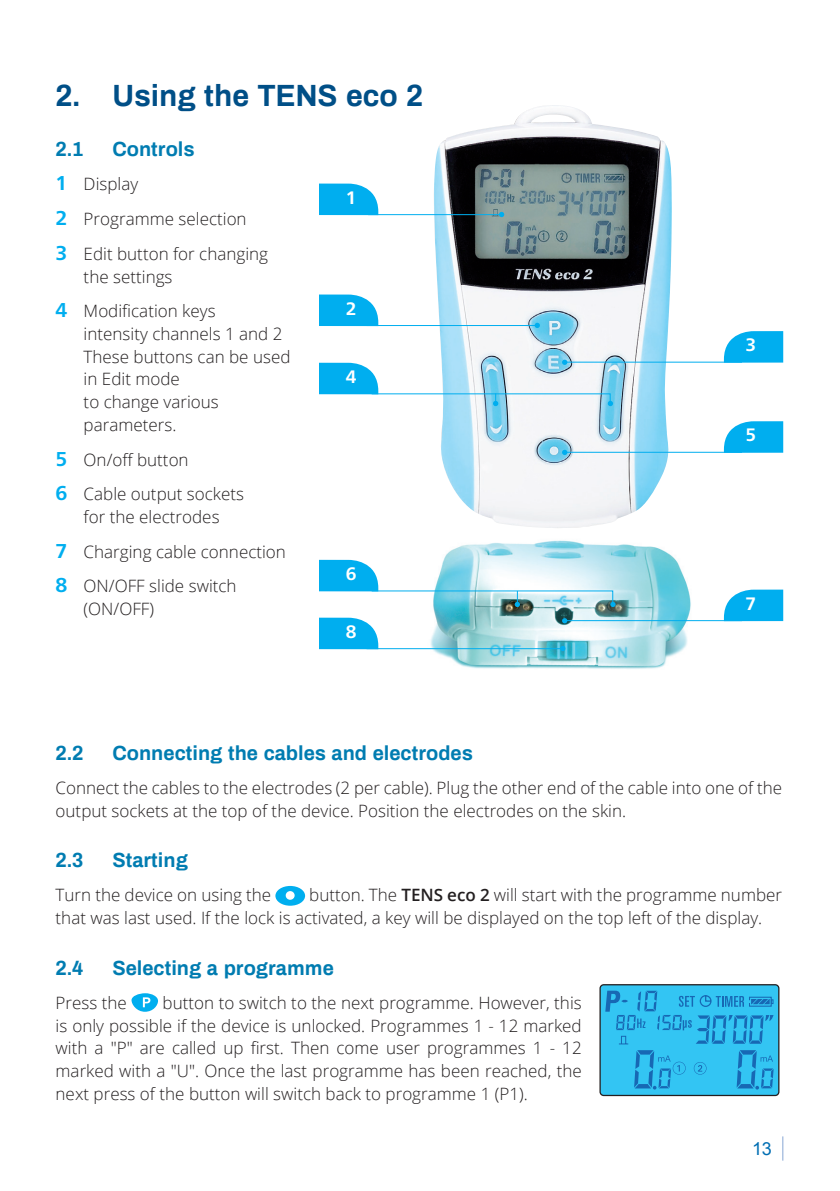
<style>
.page{position:relative;width:840px;height:1191px;background:#fff}
.page>*{position:absolute;margin:0;border:0;box-sizing:border-box;transform-origin:0 0}
.t1{font:700 30px "Archivo";color:#004f87}
.t2{font:700 20px "Archivo";color:#007cb1}
.t3{font:700 18px "Frutiger Neue LT Pro";color:#fff}
.t4{font:18px "Arial";color:#006eb3}
.t5{font:300 17px/22.6px "Open Sans";color:#231f20}
.s1{font-family:"Frutiger Neue LT Pro";font-weight:700;font-size:20px;color:#00aeef}
.s2{font-weight:600}
</style>
<div class="page">
<svg style="left:782px;top:1136px;width:1px;height:24px"></svg>
<div style="left:275px;top:886px;width:30px;height:19px;background:#00aeef;border-radius:50%"></div>
<div style="left:285px;top:891px;width:9px;height:8px;background:#fff;border-radius:50%"></div>
<svg style="left:131px;top:993px;width:27px;height:18px"></svg>
<div style="left:599px;top:984px;width:179px;height:111px;background:#33c5f3;border-radius:4px"></div>
<div style="left:599px;top:984px;width:180px;height:112px;border:1px solid #231f20;border-radius:4px"></div>
<svg style="left:693px;top:1062px;width:13px;height:12px"></svg>
<svg style="left:605px;top:990px;width:168px;height:54px"></svg>
<svg style="left:736px;top:1050px;width:37px;height:39px"></svg>
<svg style="left:634px;top:1050px;width:51px;height:39px"></svg>
<img style="left:432px;top:105px;width:240px;height:423px">
<svg style="left:319px;top:184px;width:59px;height:31px;background:#14b4f0"></svg>
<hr style="left:368px;top:214px;width:133px;height:1px;background:#00aeef">
<svg style="left:498px;top:212px;width:6px;height:5px"></svg>
<svg style="left:319px;top:294px;width:59px;height:32px;background:#19b6f0"></svg>
<hr style="left:366px;top:325px;width:171px;height:1px;background:#00aeef">
<svg style="left:534px;top:323px;width:5px;height:5px"></svg>
<img style="left:417px;top:540px;width:277px;height:129px">
<svg style="left:723px;top:331px;width:59px;height:32px;background:#1db7f0"></svg>
<hr style="left:565px;top:362px;width:176px;height:1px;background:#00aeef">
<svg style="left:319px;top:360px;width:293px;height:46px"></svg>
<svg style="left:319px;top:560px;width:296px;height:47px"></svg>
<svg style="left:723px;top:589px;width:59px;height:32px;background:#1fb7f0"></svg>
<hr style="left:565px;top:620px;width:176px;height:1px;background:#00aeef">
<svg style="left:561px;top:618px;width:6px;height:5px"></svg>
<svg style="left:723px;top:421px;width:59px;height:32px;background:#1db7f0"></svg>
<hr style="left:565px;top:452px;width:176px;height:1px;background:#00aeef">
<svg style="left:561px;top:450px;width:6px;height:5px"></svg>
<svg style="left:319px;top:617px;width:59px;height:32px;background:#1ab6f0"></svg>
<hr style="left:366px;top:648px;width:197px;height:1px;background:#00aeef">
<svg style="left:560px;top:646px;width:5px;height:5px"></svg>
<h1 class="t1" style="left:56px;top:75px;width:368px">2. Using the TENS eco 2</h1>
<p class="t2" style="left:56px;top:136px;width:29px">2.1</p>
<p class="t2" style="left:112px;top:136px;width:84px">Controls</p>
<p class="t5" style="left:56px;top:166px;width:214px;line-height:34.8px"><span class="s1">1</span> Display<br><span class="s1">2</span> Programme selection<br><span class="s1">3</span> Edit button for changing</p>
<p class="t5" style="left:56px;top:258px;width:161px;line-height:34.8px;text-indent:28px">the settings<br><span class="s1">4</span> Modification keys</p>
<p class="t5" style="left:84px;top:322px;width:208px">intensity channels 1 and 2<br>These buttons can be used in Edit mode<br>to change various parameters.</p>
<p class="t5" style="left:56px;top:441px;width:190px;line-height:34.8px"><span class="s1">5</span> On/off button<br><span class="s1">6</span> Cable output sockets</p>
<p class="t5" style="left:56px;top:499px;width:232px;line-height:34.8px;text-indent:28px">for the electrodes<br><span class="s1">7</span> Charging cable connection<br><span class="s1">8</span> ON/OFF slide switch</p>
<p class="t5" style="left:84px;top:597px;width:72px">(ON/OFF)</p>
<p class="t3" style="left:346px;top:187px;width:12px">1</p>
<p class="t3" style="left:346px;top:298px;width:12px">2</p>
<p class="t3" style="left:346px;top:366px;width:12px">4</p>
<p class="t3" style="left:346px;top:563px;width:12px">6</p>
<p class="t3" style="left:346px;top:621px;width:12px">8</p>
<p class="t3" style="left:745px;top:334px;width:12px">3</p>
<p class="t3" style="left:745px;top:424px;width:12px">5</p>
<p class="t3" style="left:745px;top:593px;width:12px">7</p>
<p class="t2" style="left:56px;top:739px;width:29px">2.2</p>
<p class="t2" style="left:112px;top:739px;width:362px">Connecting the cables and electrodes</p>
<p class="t5" style="left:56px;top:776px;width:727px">Connect the cables to the electrodes (2 per cable). Plug the other end of the cable into one of the output sockets at the top of the device. Position the electrodes on the skin.</p>
<p class="t2" style="left:56px;top:846px;width:29px">2.3</p>
<p class="t2" style="left:112px;top:846px;width:77px">Starting</p>
<p class="t5" style="left:56px;top:883px;width:217px">Turn the device on using the</p>
<p class="t5" style="left:56px;top:883px;width:727px;text-indent:253px">button. The <span class="s2">TENS eco 2</span> will start with the programme number that was last used. If the lock is activated, a key will be displayed on the top left of the display.</p>
<p class="t2" style="left:56px;top:954px;width:29px">2.4</p>
<p class="t2" style="left:112px;top:954px;width:223px">Selecting a programme</p>
<p class="t5" style="left:56px;top:991px;width:73px">Press the</p>
<p class="t5" style="left:56px;top:991px;width:527px;text-align:justify;text-indent:107px">button to switch to the next programme. However, this is only possible if the device is unlocked. Programmes 1 - 12 marked with a "P" are called up first. Then come user programmes 1 - 12 marked with a "U". Once the last programme has been reached, the next press of the button will switch back to programme 1 (P1).</p>
<p class="t4" style="left:751px;top:1137px;width:21px">13</p>
</div>
